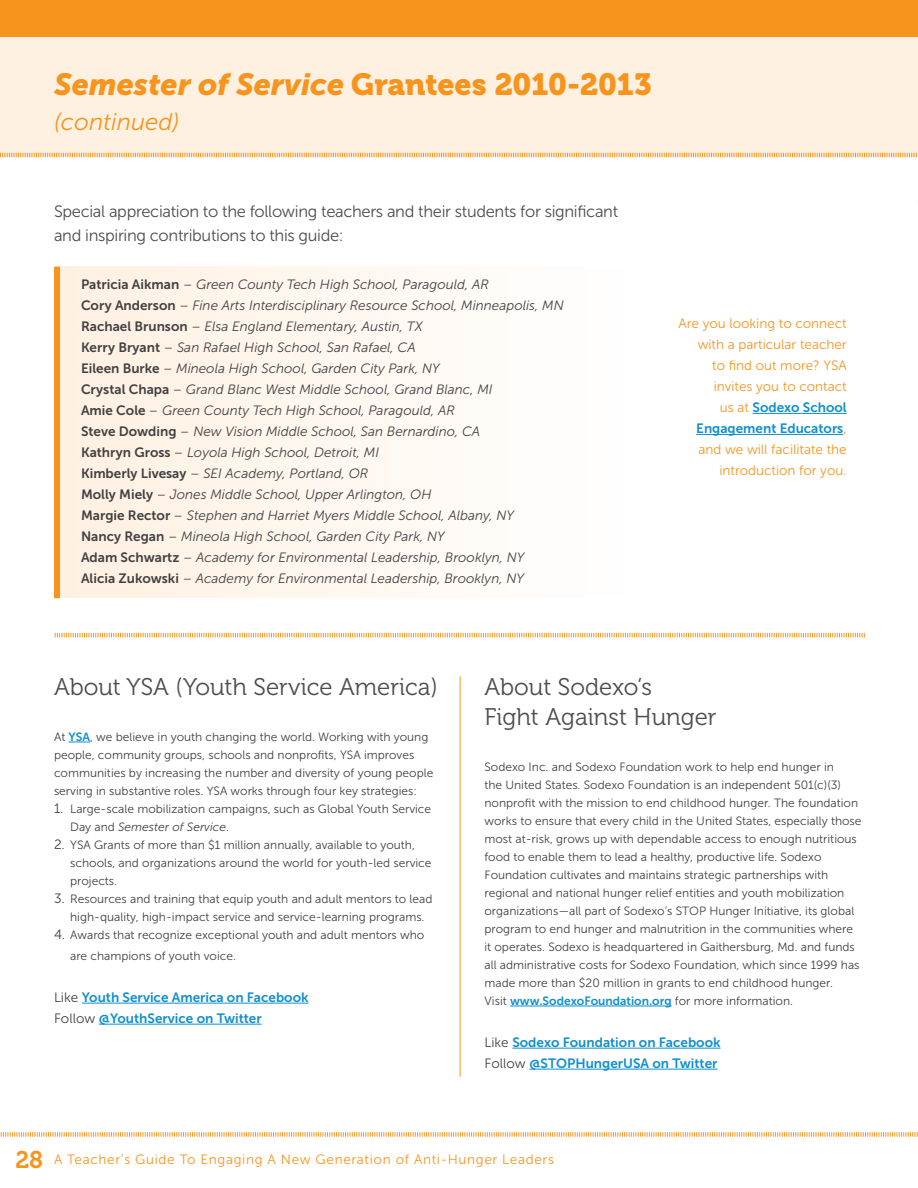
<style>
.page{position:relative;width:918px;height:1188px;background:#fff}
.page>*{position:absolute;margin:0;border:0;box-sizing:border-box;transform-origin:0 0}
.t1{font:italic 30.45px "Museo Sans 900";color:#f7941e}
.t2{font:24px/30px "Museo 300";color:#4d4d4f}
.t3{font:italic 24px "Museo Sans 300";color:#f7941e}
.t4{font:16.5px/24px "Museo Sans 300";letter-spacing:-.02em;color:#4d4d4f}
.t5{font:italic 13.5px/21px "Museo Sans 300";color:#414042}
.t6{font:13.5px/21px "Museo Sans 700";color:#0e8fce}
.t7{font:13.5px/21px "Museo Sans 300";color:#f7941e;text-align:right}
.t8{font:13.5px "Museo Sans 300";letter-spacing:.05em;color:#f7941e}
.t9{font:12px/18px "Museo Sans 300";color:#414042}
.s1{font-family:"Museo 900";font-style:normal}
.s2{font-family:"Museo Sans 700";font-style:normal}
.s3{font-style:normal}
.s4{font-family:"Museo Sans 300";color:#f7941e}
.s5{font-family:"Museo Sans 700";color:#0e8fce}
.s6{font-size:13.5px}
.s7{font-style:italic}
.s8{font-family:"Museo Sans 300";color:#414042}
.s9{font-family:"Museo 700";font-size:24px}
</style>
<div class="page">
<svg style="left:0;top:1132px;width:918px;height:5px"></svg>
<div style="left:0;top:22px;width:918px;height:135px;background:#fff1e2"></div>
<svg style="left:0;top:152px;width:917px;height:6px"></svg>
<div style="left:54px;top:267px;width:569px;height:331px;background:linear-gradient(to right,#fff0e1,#fffefe)"></div>
<div style="left:54px;top:267px;width:6px;height:331px;background:#f7941e"></div>
<svg style="left:69px;top:742px;width:21px;height:1px"></svg>
<hr style="left:82px;top:1003px;width:227px;height:1px;background:#0e8fce">
<hr style="left:99px;top:1024px;width:163px;height:1px;background:#0e8fce">
<hr style="left:510px;top:1006px;width:162px;height:1px;background:#0e8fce">
<hr style="left:512px;top:1048px;width:209px;height:1px;background:#0e8fce">
<hr style="left:529px;top:1069px;width:188px;height:1px;background:#0e8fce">
<svg style="left:54px;top:632px;width:811px;height:6px"></svg>
<hr style="left:753px;top:413px;width:94px;height:1px;background:#0e8fce">
<hr style="left:696px;top:434px;width:147px;height:1px;background:#0e8fce">
<hr style="left:460px;top:676px;width:1px;height:401px;background:#f7941e">
<div style="left:0;top:0;width:918px;height:37px;background:#f7941e"></div>
<h1 class="t1" style="left:54px;top:67px;width:599px">Semester of Service <span class="s1">Grantees 2010-2013</span></h1>
<h2 class="t3" style="left:54px;top:109px;width:127px">(continued)</h2>
<h3 class="t4" style="left:54px;top:199px;width:566px">Special appreciation to the following teachers and their students for significant and inspiring contributions to this guide:</h3>
<p class="t5" style="left:81px;top:274px;width:484px"><span class="s2">Patricia Aikman</span> <span class="s3">–</span> Green County Tech High School, Paragould, AR<br><span class="s2">Cory Anderson</span> – Fine Arts Interdisciplinary Resource School, Minneapolis, MN <span class="s2">Rachael Brunson</span> – Elsa England Elementary, Austin, TX<br><span class="s2">Kerry Bryant</span> – San Rafael High School, San Rafael, CA<br><span class="s2">Eileen Burke</span> – Mineola High School, Garden City Park, NY<br><span class="s2">Crystal Chapa</span> – Grand Blanc West Middle School, Grand Blanc, MI<br><span class="s2">Amie Cole</span> – Green County Tech High School, Paragould, AR<br><span class="s2">Steve Dowding</span> – New Vision Middle School, San Bernardino, CA<br><span class="s2">Kathryn Gross</span> – Loyola High School, Detroit, MI<br><span class="s2">Kimberly Livesay</span> – SEI Academy, Portland, OR<br><span class="s2">Molly Miely</span> – Jones Middle School, Upper Arlington, OH<br><span class="s2">Margie Rector</span> – Stephen and Harriet Myers Middle School, Albany, NY<br><span class="s2">N ancy Regan</span> – Mineola High School, Garden City Park, NY<br><span class="s2">Adam Schwartz</span> – Academy for Environmental Leadership, Brooklyn, NY<br><span class="s2">Alicia Zukowski</span> – Academy for Environmental Leadership, Brooklyn, NY</p>
<p class="t7" style="left:679px;top:313px;width:170px">Are you looking to connect with a particular teacher<br>to find out more? YSA invites you to contact</p>
<p class="t6" style="left:696px;top:397px;width:152px;text-align:right"><span class="s4">us at</span> Sodexo School<br>Engagement Educators<span class="s4">,</span></p>
<p class="t7" style="left:698px;top:439px;width:150px">and we will facilitate the introduction for you.</p>
<h2 class="t2" style="left:54px;top:672px;width:385px">About YSA (Youth Service America)</h2>
<p class="t9" style="left:54px;top:728px;width:381px">At <span class="s5">YSA</span>, we believe in youth changing the world. Working with young people, community groups, schools and nonprofits, YSA improves communities by increasing the number and diversity of young people serving in substantive roles. YSA works through four key strategies:</p>
<p class="t9" style="left:70px;top:800px;width:363px;text-indent:-16px"><span class="s6">1.</span> Large-scale mobilization campaigns, such as Global Youth Service<br>D ay and <span class="s7">Semester of Service</span>.</p>
<p class="t9" style="left:70px;top:836px;width:363px;text-indent:-16px"><span class="s6">2.</span> YSA Grants of more than $1 million annually, available to youth, schools, and organizations around the world for youth-led service projects.</p>
<p class="t9" style="left:70px;top:890px;width:364px;text-indent:-16px"><span class="s6">3.</span> Resources and training that equip youth and adult mentors to lead high-quality, high-impact service and service-learning programs.</p>
<p class="t9" style="left:70px;top:924px;width:356px;line-height:21px;text-indent:-16px"><span class="s6">4.</span> Awards that recognize exceptional youth and adult mentors who are champions of youth voice.</p>
<p class="t6" style="left:54px;top:987px;width:256px"><span class="s8">Like</span> Youth Service America on Facebook<br><span class="s8">Follow</span> @YouthService on Twitter</p>
<h2 class="t2" style="left:484px;top:672px;width:234px">About Sodexo’s<br>Fight Against Hunger</h2>
<p class="t9" style="left:484px;top:758px;width:379px">Sodexo I nc. and Sodexo Foundation work to help end hunger in<br>the U nited States. Sodexo Foundation is an independent 501(c)(3) nonprofit with the mission to end childhood hunger. The foundation works to ensure that every child in the U nited States, especially those most at-risk, grows up with dependable access to enough nutritious food to enable them to lead a healthy, productive life. Sodexo Foundation cultivates and maintains strategic partnerships with regional and national hunger relief entities and youth mobilization organizations—all part of Sodexo’s STOP H unger I nitiative, its global program to end hunger and malnutrition in the communities where it operates. Sodexo is headquartered in Gaithersburg, Md. and funds all administrative costs for Sodexo Foundation, which since 1999 has made more than $20 million in grants to end childhood hunger.<br>Visit <span class="s5">www.SodexoFoundation.org</span> for more information.</p>
<p class="t6" style="left:484px;top:1032px;width:238px"><span class="s8">Like</span> Sodexo Foundation on Facebook<br><span class="s8">Follow</span> @STOPHungerUSA on Twitter</p>
<p class="t8" style="left:15px;top:1153px;width:540px"><span class="s9">28</span> A Teacher’s Guide To Engaging A New Generation of Anti-H unger Leaders</p>
</div>
